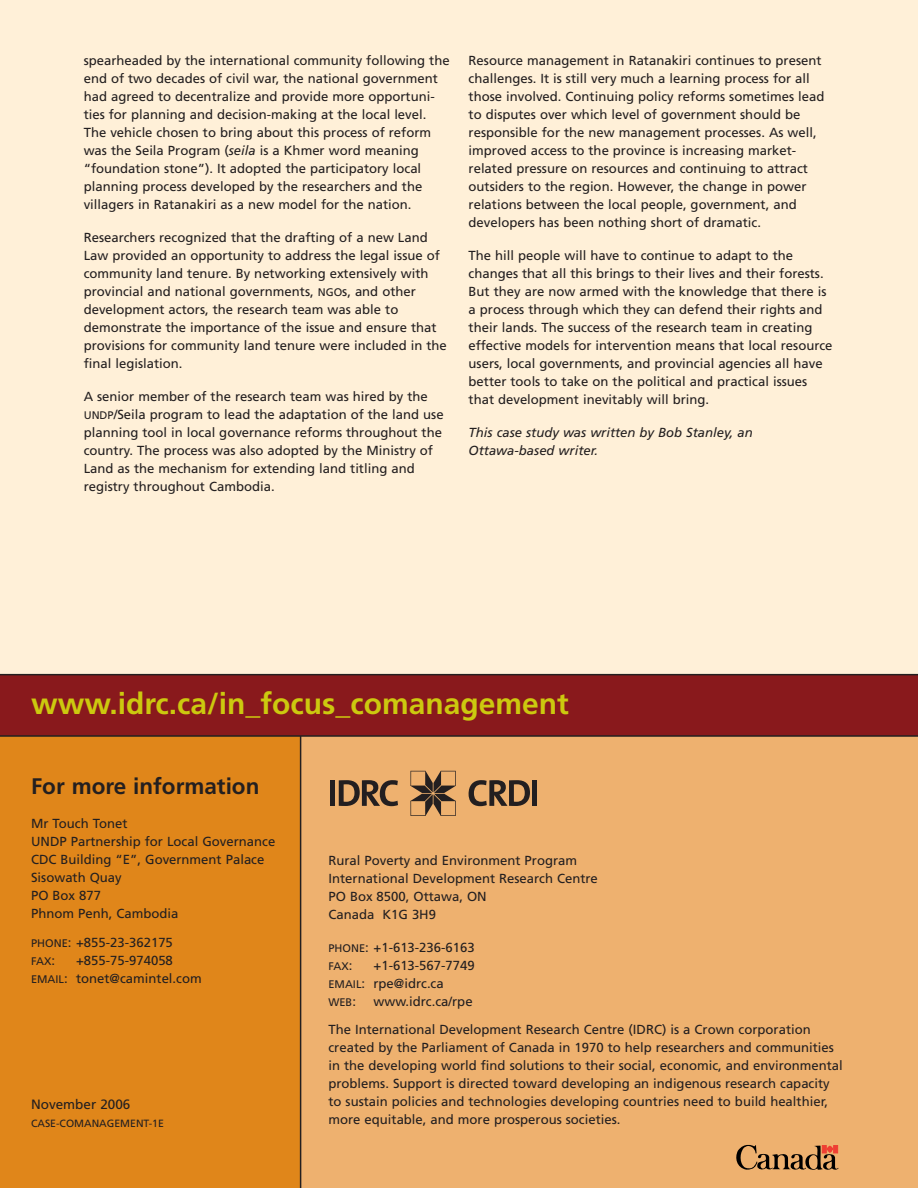
<style>
.page{position:relative;width:918px;height:1188px;background:#fff0d8}
.page>*{position:absolute;margin:0;border:0;box-sizing:border-box;transform-origin:0 0}
.t1{font:700 30px "Frutiger";color:#ccc90f}
.t2{font:700 22.5px "Frutiger";color:#231f20}
.t3{font:13.5px "Frutiger";color:#231f20}
.t4{font:13.2px/18px "Frutiger";color:#231f20}
.t5{font:italic 13.2px/18px "Frutiger";color:#231f20}
.t6{font:10.95px "Frutiger";color:#231f20}
.t7{font:10.5px "Frutiger";color:#231f20}
.s1{font-style:italic}
.s2{font-size:10.95px}
.s3{font-size:13.2px}
</style>
<div class="page">
<div style="left:0;top:737px;width:300px;height:451px;background:#e0861a"></div>
<div style="left:300px;top:737px;width:618px;height:451px;background:#eeb16f"></div>
<div style="left:330px;top:780px;width:5px;height:26px;background:#231f20"></div>
<svg style="left:339px;top:780px;width:59px;height:26px;background:#826344"></svg>
<svg style="left:469px;top:780px;width:61px;height:26px;background:#856546"></svg>
<div style="left:532px;top:780px;width:5px;height:26px;background:#231f20"></div>
<svg style="left:410px;top:771px;width:46px;height:45px;background:#9f7850"></svg>
<svg style="left:734px;top:1142px;width:105px;height:30px;background:#b98654"></svg>
<div style="left:0;top:674px;width:918px;height:63px;background:#89191c"></div>
<p class="t4" style="left:84px;top:53px;width:368px">spearheaded by the international community following the end of two decades of civil war, the national government had agreed to decentralize and provide more opportuni&shy;ties for planning and decision-making at the local level.<br>The vehicle chosen to bring about this process of reform was the Seila Program (<span class="s1">seila</span> is a Khmer word meaning “foundation stone”). It adopted the participatory local planning process developed by the researchers and the villagers in Ratanakiri as a new model for the nation.</p>
<p class="t4" style="left:84px;top:230px;width:365px">Researchers recognized that the drafting of a new Land Law provided an opportunity to address the legal issue of community land tenure. By networking extensively with provincial and national governments, <span class="s2">NGO</span>s, and other development actors, the research team was able to demonstrate the importance of the issue and ensure that provisions for community land tenure were included in the final legislation.</p>
<p class="t4" style="left:84px;top:389px;width:361px">A senior member of the research team was hired by the <span class="s2">UNDP</span>/Seila program to lead the adaptation of the land use planning tool in local governance reforms throughout the country. The process was also adopted by the Ministry of Land as the mechanism for extending land titling and registry throughout Cambodia.</p>
<p class="t4" style="left:469px;top:53px;width:357px">Resource management in Ratanakiri continues to present challenges. It is still very much a learning process for all those involved. Continuing policy reforms sometimes lead to disputes over which level of government should be responsible for the new management processes. As well, improved access to the province is increasing market&shy;related pressure on resources and continuing to attract outsiders to the region. However, the change in power relations between the local people, government, and developers has been nothing short of dramatic.</p>
<p class="t4" style="left:469px;top:248px;width:366px">The hill people will have to continue to adapt to the changes that all this brings to their lives and their forests.<br>But they are now armed with the knowledge that there is a process through which they can defend their rights and their lands. The success of the research team in creating effective models for intervention means that local resource users, local governments, and provincial agencies all have better tools to take on the political and practical issues that development inevitably will bring.</p>
<p class="t5" style="left:469px;top:425px;width:286px">This case study was written by Bob Stanley, an<br>Ottawa-based writer.</p>
<h1 class="t1" style="left:31px;top:691px;width:539px">www.idrc.ca/in_focus_comanagement</h1>
<h2 class="t2" style="left:31px;top:778px;width:230px">For more information</h2>
<p class="t4" style="left:31px;top:816px;width:246px">Mr Touch Tonet<br>UNDP Partnership for Local Governance<br>CDC Building “E”, Government Palace<br>Sisowath Quay<br>PO Box 877<br>Phnom Penh, Cambodia</p>
<p class="t4" style="left:31px;top:934px;width:143px"><span class="s2">PHONE</span>: +855-23-362175</p>
<p class="t6" style="left:31px;top:957px;width:26px">FAX<span class="s3">:</span></p>
<p class="t4" style="left:31px;top:952px;width:172px;text-indent:45px">+855-75-974058<br><span class="s2">EMAIL</span>: tonet@camintel.com</p>
<p class="t3" style="left:31px;top:1099px;width:101px">November 2006</p>
<p class="t7" style="left:31px;top:1119px;width:134px">CASE-COMANAGEMENT-1E</p>
<p class="t4" style="left:328px;top:852px;width:271px">Rural Poverty and Environment Program<br>International Development Research Centre<br>PO Box 8500, Ottawa, ON<br>Canada K1G 3H9</p>
<p class="t4" style="left:328px;top:939px;width:148px"><span class="s2">PHONE</span>: +1-613-236-6163</p>
<p class="t6" style="left:328px;top:962px;width:26px">FAX<span class="s3">:</span></p>
<p class="t4" style="left:328px;top:957px;width:148px;text-indent:45px">+1-613-567-7749<br><span class="s2">EMAIL</span>: rpe@idrc.ca</p>
<p class="t6" style="left:328px;top:998px;width:29px">WEB<span class="s3">:</span></p>
<p class="t4" style="left:328px;top:988px;width:484px;line-height:28.5px;text-indent:45px">www.idrc.ca/rpe<br>The International Development Research Centre (IDRC) is a Crown corporation</p>
<p class="t4" style="left:328px;top:1040px;width:516px">created by the Parliament of Canada in 1970 to help researchers and communities in the developing world find solutions to their social, economic, and environmental problems. Support is directed toward developing an indigenous research capacity to sustain policies and technologies developing countries need to build healthier, more equitable, and more prosperous societies.</p>
</div>
